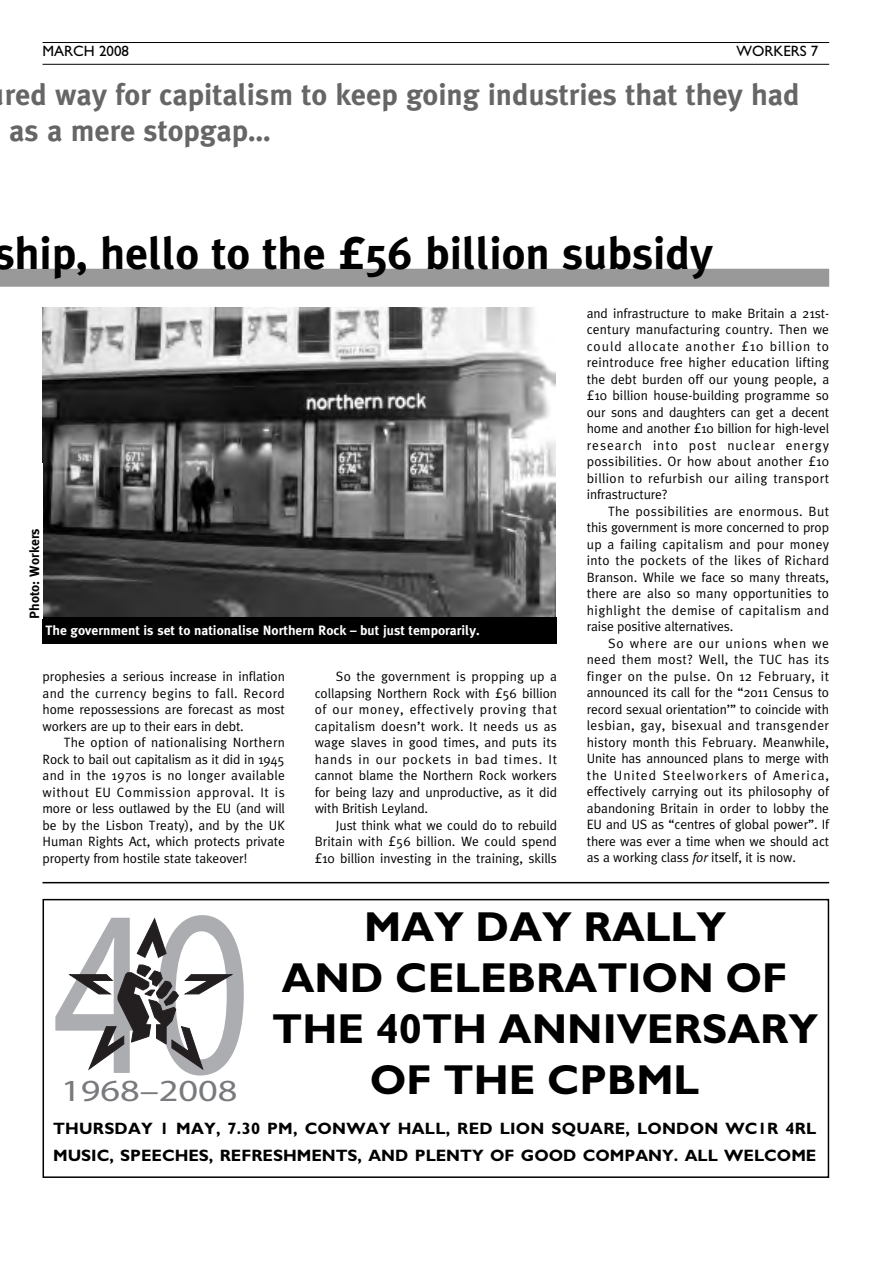
<style>
.page{position:relative;width:893px;height:1263px;background:#fff}
.page>*{position:absolute;margin:0;border:0;box-sizing:border-box;transform-origin:0 0}
.t1{font:238.8px "Myriad Pro";color:#acadb1;scale:.81 1}
.t2{font:700 45px "Meta Plus";color:#000}
.t3{font:700 42px/51px "Gill Sans";color:#000;text-align:center}
.t4{font:30.75px "Myriad Pro";color:#787a7d;scale:1.24 1}
.t5{font:700 30px/36px "Meta Plus";color:#666}
.t6{font:700 16.5px/27px "Gill Sans";color:#000}
.t7{font:15px "Gill Sans";color:#000}
.t8{font:13.5px/16.5px "Meta Plus";letter-spacing:-.01em;color:#000;text-align:justify}
.t9{font:700 13.5px "Meta Plus";color:#fff}
.t10{font:700 13.5px "Meta Plus";color:#000}
.s1{font-style:italic}
</style>
<div class="page">
<hr style="left:43px;top:64px;width:786px;height:1px;background:#000">
<hr style="left:43px;top:42px;width:786px;height:1px;background:#000">
<div style="left:0;top:269px;width:829px;height:18px;background:#999"></div>
<img style="left:43px;top:307px;width:512px;height:311px">
<div style="left:43px;top:618px;width:514px;height:26px;background:#000"></div>
<div style="left:43px;top:899px;width:786px;height:279px;border:2px solid #000"></div>
<hr style="left:43px;top:882px;width:786px;height:1px;background:#000">
<svg style="left:136px;top:918px;width:31px;height:40px"></svg>
<svg style="left:68px;top:964px;width:166px;height:107px"></svg>
<p class="t7" style="left:43px;top:42px;width:88px">MARCH 2008</p>
<p class="t7" style="left:736px;top:42px;width:83px">WORKERS 7</p>
<h3 class="t5" style="left:5px;top:79px;width:796px">red way for capitalism to keep going industries that they had as a mere stopgap…</h3>
<h2 class="t2" style="left:-7px;top:237px;width:721px">ship, hello to the £56 billion subsidy</h2>
<p class="t10" style="left:30px;top:618px;width:92px;rotate:-90deg">Photo: Workers</p>
<p class="t9" style="left:46px;top:625px;width:436px">The government is set to nationalise Northern Rock – but just temporarily.</p>
<p class="t8" style="left:43px;top:669px;width:244px">prophesies a serious increase in inflation and the currency begins to fall. Record home repossessions are forecast as most workers are up to their ears in debt.</p>
<p class="t8" style="left:43px;top:735px;width:244px;text-indent:21px">The option of nationalising Northern Rock to bail out capitalism as it did in 1945 and in the 1970s is no longer available without EU Commission approval. It is more or less outlawed by the EU (and will be by the Lisbon Treaty), and by the UK Human Rights Act, which protects private property from hostile state takeover!</p>
<p class="t8" style="left:315px;top:669px;width:244px;text-indent:21px">So the government is propping up a collapsing Northern Rock with £56 billion of our money, effectively proving that capitalism doesn’t work. It needs us as wage slaves in good times, and puts its hands in our pockets in bad times. It cannot blame the Northern Rock workers for being lazy and unproductive, as it did with British Leyland.</p>
<p class="t8" style="left:315px;top:818px;width:244px;text-indent:21px">Just think what we could do to rebuild Britain with £56 billion. We could spend £10 billion investing in the training, skills</p>
<p class="t8" style="left:587px;top:306px;width:244px">and infrastructure to make Britain a 21st&shy;century manufacturing country. Then we could allocate another £10 billion to reintroduce free higher education lifting the debt burden off our young people, a £10 billion house-building programme so our sons and daughters can get a decent home and another £10 billion for high-level research into post nuclear energy possibilities. Or how about another £10 billion to refurbish our ailing transport infrastructure?</p>
<p class="t8" style="left:587px;top:504px;width:244px;text-indent:21px">The possibilities are enormous. But this government is more concerned to prop up a failing capitalism and pour money into the pockets of the likes of Richard Branson. While we face so many threats, there are also so many opportunities to highlight the demise of capitalism and raise positive alternatives.</p>
<p class="t8" style="left:587px;top:636px;width:244px;text-indent:21px">So where are our unions when we need them most? Well, the TUC has its finger on the pulse. On 12 February, it announced its call for the “2011 Census to record sexual orientation’” to coincide with lesbian, gay, bisexual and transgender history month this February. Meanwhile, Unite has announced plans to merge with the United Steelworkers of America, effectively carrying out its philosophy of abandoning Britain in order to lobby the EU and US as “centres of global power”. If there was ever a time when we should act as a working class <span class="s1">for</span> itself, it is now.</p>
<h3 class="t3" style="left:272px;top:901px;width:547px">MAY DAY RALLY<br>AND CELEBRATION OF<br>THE 40TH ANNIVERSARY<br>OF THE CPBML</h3>
<p class="t6" style="left:53px;top:1115px;width:765px">THURSDAY 1 MAY, 7.30 PM, CONWAY HALL, RED LION SQUARE, LONDON WC1R 4RL<br>MUSIC, SPEECHES, REFRESHMENTS, AND PLENTY OF GOOD COMPANY. ALL WELCOME</p>
<h1 class="t1" style="left:52px;top:903px;width:246px">40</h1>
<h3 class="t4" style="left:61px;top:1079px;width:144px">1968–2008</h3>
</div>
